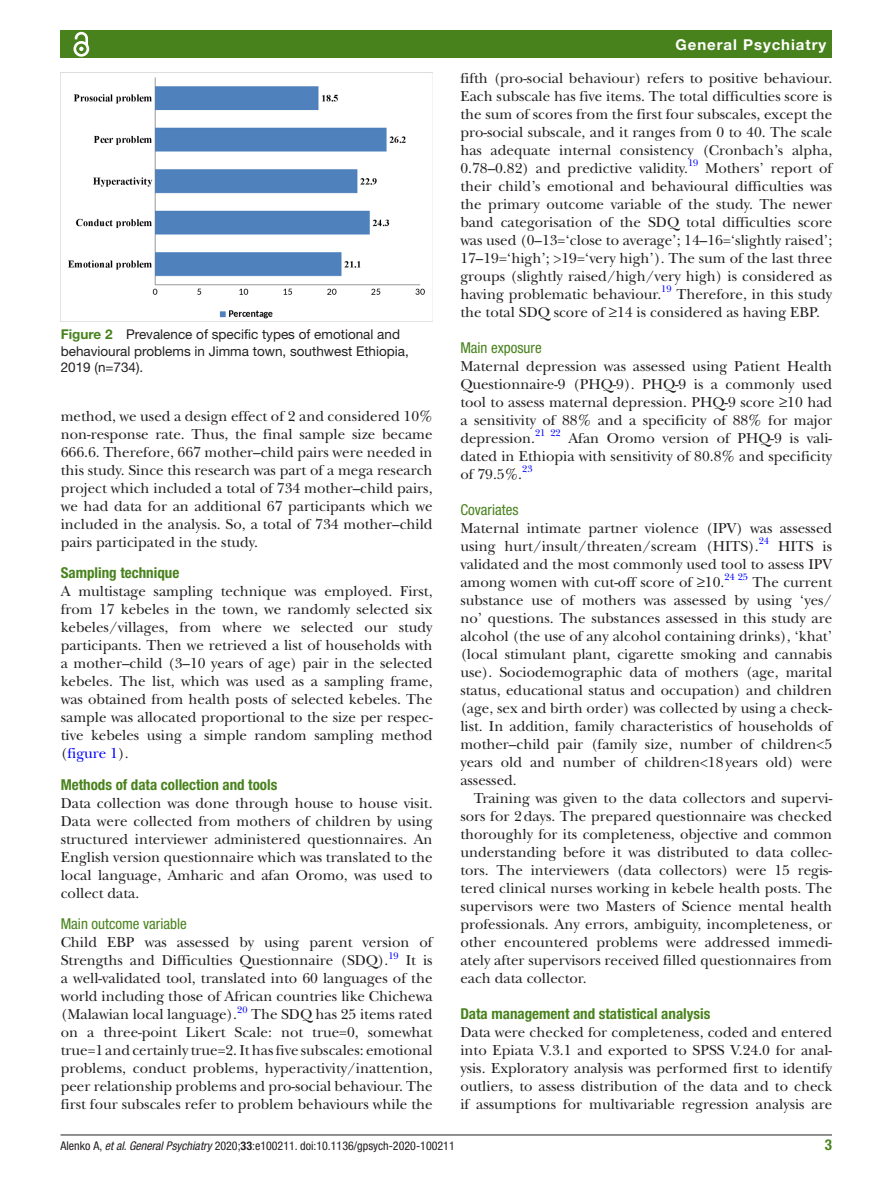
<style>
.page{position:relative;width:893px;height:1191px;background:#fff}
.page>*{position:absolute;margin:0;border:0;box-sizing:border-box;transform-origin:0 0}
.t1{font:15px/18px "New Baskerville";color:#231f20;text-align:justify}
.t2{font:700 condensed 15px "Helvetica Neue LT Std";color:#48821c}
.t3{font:condensed 15px "Helvetica Neue LT Std";color:#48821c}
.t4{font:700 15px "Helvetica Neue LT Std";letter-spacing:.065em;color:#fff}
.t5{font:13.5px/16.2px "Helvetica Neue LT Std";color:#231f20}
.t6{font:condensed 12px "Helvetica Neue LT Std";color:#231f20}
.t7{font:9.9px "New Baskerville";color:#00f}
.s1{font-weight:700;color:#48821c}
.s2{color:#00f}
.s3{font-style:italic}
.s4{font-weight:700}
</style>
<div class="page">
<hr style="left:61px;top:1134px;width:771px;height:1px;background:#231f20">
<div style="left:61px;top:31px;width:771px;height:27px;background:#48821c"></div>
<svg style="left:73px;top:31px;width:17px;height:26px"></svg>
<img style="left:68px;top:73px;width:365px;height:248px">
<p class="t5" style="left:61px;top:326px;width:350px"><span class="s1">Figure 2</span> Prevalence of specific types of emotional and behavioural problems in Jimma town, southwest Ethiopia,<br>2019 (n=734).</p>
<p class="t1" style="left:61px;top:407px;width:373px">method, we used a design effect of 2 and considered 10% non-response rate. Thus, the final sample size became 666.6. Therefore, 667 mother–child pairs were needed in this study. Since this research was part of a mega research project which included a total of 734 mother–child pairs, we had data for an additional 67 participants which we included in the analysis. So, a total of 734 mother–child pairs participated in the study.</p>
<p class="t2" style="left:61px;top:564px;width:120px">Sampling technique</p>
<p class="t1" style="left:61px;top:582px;width:373px">A multistage sampling technique was employed. First, from 17 kebeles in the town, we randomly selected six kebeles/villages, from where we selected our study participants. Then we retrieved a list of households with a mother–child (3–10 years of age) pair in the selected kebeles. The list, which was used as a sampling frame, was obtained from health posts of selected kebeles. The sample was allocated proportional to the size per respec&shy;tive kebeles using a simple random sampling method (<span class="s2">figure 1</span>)<span class="s3">.</span></p>
<p class="t2" style="left:61px;top:775px;width:218px">Methods of data collection and tools</p>
<p class="t1" style="left:61px;top:794px;width:373px">Data collection was done through house to house visit.<br>Data were collected from mothers of children by using structured interviewer administered questionnaires. An English version questionnaire which was translated to the local language, Amharic and afan Oromo, was used to collect data.</p>
<p class="t3" style="left:61px;top:915px;width:128px">Main outcome variable</p>
<p class="t1" style="left:61px;top:933px;width:373px">Child EBP was assessed by using parent version of<br>Strengths and Difficulties Questionnaire (SDQ).</p>
<p class="t7" style="left:388px;top:949px;width:12px">19</p>
<p class="t1" style="left:61px;top:951px;width:373px;text-indent:345px">It is a well-validated tool, translated into 60 languages of the world including those of African countries like Chichewa (Malawian local language).</p>
<p class="t7" style="left:237px;top:1003px;width:12px">20</p>
<p class="t1" style="left:61px;top:1005px;width:373px;text-indent:190px">The SDQ has 25 items rated on a three-point Likert Scale: not true=0, somewhat true=1and certainly true=2. It has five subscales: emotional problems, conduct problems, hyperactivity/inattention, peer relationship problems and pro-social behaviour. The first four subscales refer to problem behaviours while the</p>
<p class="t4" style="left:675px;top:35px;width:152px">General Psychiatry</p>
<p class="t1" style="left:460px;top:69px;width:373px">fifth (pro-social behaviour) refers to positive behaviour.<br>Each subscale has five items. The total difficulties score is the sum of scores from the first four subscales, except the pro-social subscale, and it ranges from 0 to 40. The scale has adequate internal consistency (Cronbach’s alpha, 0.78–0.82) and predictive validity.<sup>19</sup></p>
<p class="t1" style="left:460px;top:159px;width:373px;text-indent:245px">Mothers’ report of their child’s emotional and behavioural difficulties was the primary outcome variable of the study. The newer band categorisation of the SDQ total difficulties score was used (0–13=‘close to average’; 14–16=‘slightly raised’; 17–19=‘high’; &gt;19=‘very high’). The sum of the last three groups (slightly raised/high/very high) is considered as having problematic behaviour.</p>
<p class="t7" style="left:661px;top:283px;width:12px">19</p>
<p class="t1" style="left:460px;top:285px;width:373px;text-indent:216px">Therefore, in this study the total SDQ score of ≥14 is considered as having EBP.</p>
<p class="t3" style="left:460px;top:339px;width:83px">Main exposure</p>
<p class="t1" style="left:460px;top:357px;width:373px">Maternal depression was assessed using Patient Health Questionnaire-9 (PHQ-9). PHQ-9 is a commonly used tool to assess maternal depression. PHQ-9 score ≥10 had a sensitivity of 88% and a specificity of 88% for major depression.<sup>21</sup> <sup>22</sup></p>
<p class="t1" style="left:460px;top:429px;width:373px;text-indent:108px">Afan Oromo version of PHQ-9 is vali&shy;dated in Ethiopia with sensitivity of 80.8% and specificity of 79.5%.</p>
<p class="t7" style="left:522px;top:463px;width:12px">23</p>
<p class="t3" style="left:460px;top:501px;width:60px">Covariates</p>
<p class="t1" style="left:460px;top:519px;width:373px">Maternal intimate partner violence (IPV) was assessed using hurt/insult/threaten/scream (HITS).</p>
<p class="t7" style="left:759px;top:535px;width:12px">24</p>
<p class="t1" style="left:460px;top:537px;width:373px;text-indent:318px">HITS is validated and the most commonly used tool to assess IPV among women with cut-off score of ≥10.</p>
<p class="t7" style="left:724px;top:571px;width:25px">24 25</p>
<p class="t1" style="left:460px;top:573px;width:373px;text-indent:292px">The current substance use of mothers was assessed by using ‘yes/ no’ questions. The substances assessed in this study are alcohol (the use of any alcohol containing drinks), ‘khat’ (local stimulant plant, cigarette smoking and cannabis use). Sociodemographic data of mothers (age, marital status, educational status and occupation) and children (age, sex and birth order) was collected by using a check&shy;list. In addition, family characteristics of households of mother–child pair (family size, number of children&lt;5 years old and number of children&lt;18years old) were assessed.</p>
<p class="t1" style="left:460px;top:789px;width:373px;text-indent:14px">Training was given to the data collectors and supervi&shy;sors for 2days. The prepared questionnaire was checked thoroughly for its completeness, objective and common understanding before it was distributed to data collec&shy;tors. The interviewers (data collectors) were 15 regis&shy;tered clinical nurses working in kebele health posts. The supervisors were two Masters of Science mental health professionals. Any errors, ambiguity, incompleteness, or other encountered problems were addressed immedi&shy;ately after supervisors received filled questionnaires from each data collector.</p>
<p class="t2" style="left:460px;top:1005px;width:252px">Data management and statistical analysis</p>
<p class="t1" style="left:460px;top:1023px;width:373px">Data were checked for completeness, coded and entered into Epiata V.3.1 and exported to SPSS V.24.0 for anal&shy;ysis. Exploratory analysis was performed first to identify outliers, to assess distribution of the data and to check if assumptions for multivariable regression analysis are</p>
<p class="t6" style="left:61px;top:1138px;width:396px">Alenko A, <span class="s3">et al</span>. <span class="s3">General Psychiatry</span> 2020;<span class="s4">33</span>:e100211. doi:10.1136/gpsych-2020-100211</p>
<p class="t2" style="left:825px;top:1135px;width:9px">3</p>
</div>
